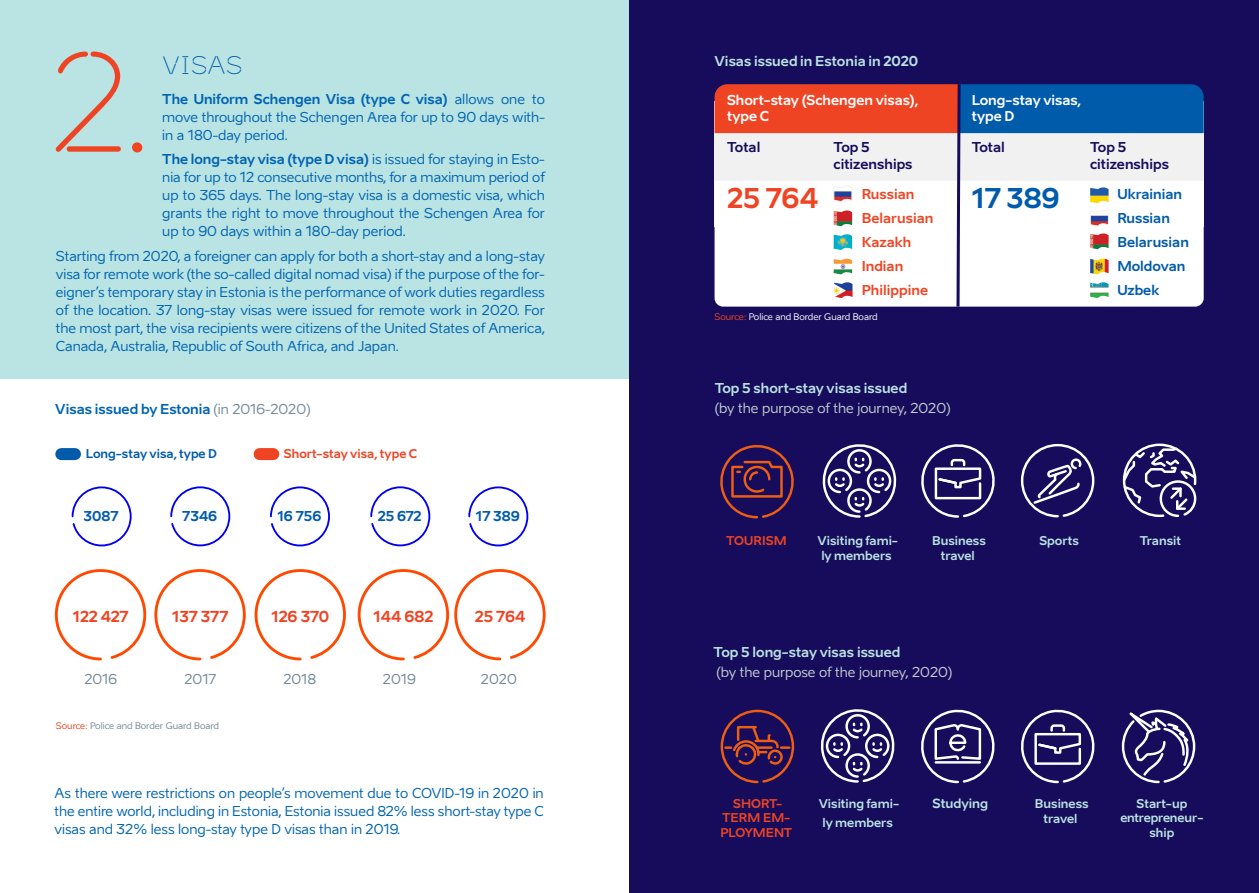
<style>
.page{position:relative;width:1259px;height:893px;background:#fff}
.page>*{position:absolute;margin:0;border:0;box-sizing:border-box;transform-origin:0 0}
.t1{font:133.95px "Aino Headline";color:#ef4423}
.t2{font:700 27px "Aino";color:#ef4423}
.t3{font:700 27px "Aino";color:#005baa}
.t4{font:24px "Aino Headline";letter-spacing:.005em;color:#005baa}
.t5{font:700 15px "Aino";letter-spacing:-.005em;color:#ef4423}
.t6{font:13.5px/18px "Aino";color:#0064b1;text-align:justify}
.t7{font:700 13.5px "Aino";color:#bae3e3}
.t8{font:700 13.5px/24px "Aino";color:#005baa}
.t9{font:13.5px "Aino";color:#c4ced3}
.t10{font:700 13.5px/16.2px "Aino";color:#fff}
.t11{font:700 13.5px/16.2px "Aino";color:#160c5b}
.t12{font:700 13.5px/24px "Aino";color:#ef4423}
.t13{font:700 13.5px "Aino";color:#0064b1}
.t14{font:13.5px "Aino";color:#748a96}
.t15{font:700 12.6px "Aino";color:#bae3e3}
.t16{font:700 12px/14.4px "Aino";color:#bae3e3;text-align:center}
.t17{font:700 12px/14.4px "Aino";color:#ef4423;text-align:center}
.t18{font:700 12px "Aino";color:#005baa}
.t19{font:9px "Aino";color:#748a96}
.t20{font:9px "Aino";color:#fff}
.s1{font-weight:700}
.s2{font-weight:400;color:#748a96}
.s3{color:#ef4423}
</style>
<div class="page">
<div style="left:0;top:0;width:629px;height:378px;background:#bae3e3"></div>
<div style="left:629px;top:0;width:630px;height:893px;background:#160c5b"></div>
<div style="left:61px;top:448px;width:14px;height:12px;background:#005baa"></div>
<div style="left:260px;top:448px;width:13px;height:12px;background:#ef4423"></div>
<svg style="left:71px;top:486px;width:61px;height:61px"></svg>
<svg style="left:54px;top:569px;width:192px;height:92px"></svg>
<svg style="left:254px;top:569px;width:92px;height:92px"></svg>
<svg style="left:357px;top:569px;width:189px;height:92px"></svg>
<svg style="left:170px;top:486px;width:61px;height:61px"></svg>
<svg style="left:270px;top:486px;width:60px;height:61px"></svg>
<svg style="left:370px;top:486px;width:61px;height:61px"></svg>
<svg style="left:468px;top:486px;width:61px;height:61px"></svg>
<svg style="left:720px;top:445px;width:74px;height:74px"></svg>
<svg style="left:822px;top:444px;width:75px;height:74px"></svg>
<svg style="left:921px;top:444px;width:74px;height:74px"></svg>
<svg style="left:1020px;top:443px;width:75px;height:75px"></svg>
<svg style="left:1122px;top:443px;width:75px;height:75px"></svg>
<svg style="left:720px;top:709px;width:75px;height:75px"></svg>
<svg style="left:820px;top:709px;width:75px;height:74px"></svg>
<svg style="left:921px;top:709px;width:74px;height:75px"></svg>
<svg style="left:1021px;top:709px;width:74px;height:75px"></svg>
<svg style="left:1121px;top:709px;width:75px;height:75px"></svg>
<svg style="left:714px;top:84px;width:489px;height:223px;background:#dad1d7"></svg>
<img style="left:1090px;top:233px;width:18px;height:16px">
<img style="left:833px;top:234px;width:19px;height:16px">
<img style="left:833px;top:259px;width:19px;height:15px">
<img style="left:834px;top:282px;width:18px;height:16px">
<img style="left:1090px;top:259px;width:18px;height:15px">
<img style="left:1090px;top:282px;width:18px;height:16px">
<h1 class="t1" style="left:48px;top:17px;width:106px">2.</h1>
<h3 class="t4" style="left:162px;top:50px;width:82px">VISAS</h3>
<p class="t6" style="left:162px;top:90px;width:384px"><span class="s1">The Uniform Schengen Visa (type C visa)</span> allows one to move throughout the Schengen Area for up to 90 days with&shy;in a 180-day period.</p>
<p class="t6" style="left:162px;top:150px;width:384px"><span class="s1">The long-stay visa (type D visa)</span> is issued for staying in Esto&shy;nia for up to 12 consecutive months, for a maximum period of up to 365 days. The long-stay visa is a domestic visa, which grants the right to move throughout the Schengen Area for up to 90 days within a 180-day period.</p>
<p class="t6" style="left:56px;top:247px;width:490px">Starting from 2020, a foreigner can apply for both a short-stay and a long-stay visa for remote work (the so-called digital nomad visa) if the purpose of the for&shy;eigner’s temporary stay in Estonia is the performance of work duties regardless of the location. 37 long-stay visas were issued for remote work in 2020. For the most part, the visa recipients were citizens of the United States of America, Canada, Australia, Republic of South Africa, and Japan.</p>
<p class="t13" style="left:55px;top:400px;width:257px">Visas issued by Estonia <span class="s2">(in 2016-2020)</span></p>
<p class="t18" style="left:86px;top:446px;width:133px">Long-stay visa, type D</p>
<p class="t17" style="left:284px;top:447px;width:135px">Short-stay visa, type C</p>
<p class="t8" style="left:84px;top:504px;width:37px">3087</p>
<p class="t8" style="left:182px;top:504px;width:37px">7346</p>
<p class="t8" style="left:277px;top:504px;width:46px">16 756</p>
<p class="t8" style="left:378px;top:504px;width:45px">25 672</p>
<p class="t8" style="left:476px;top:504px;width:45px">17 389</p>
<p class="t5" style="left:73px;top:606px;width:57px">122 427</p>
<p class="t5" style="left:172px;top:606px;width:58px">137 377</p>
<p class="t5" style="left:271px;top:606px;width:59px">126 370</p>
<p class="t5" style="left:374px;top:606px;width:61px">144 682</p>
<p class="t5" style="left:475px;top:606px;width:52px">25 764</p>
<p class="t14" style="left:84px;top:671px;width:34px">2016</p>
<p class="t14" style="left:184px;top:671px;width:33px">2017</p>
<p class="t14" style="left:283px;top:671px;width:35px">2018</p>
<p class="t14" style="left:383px;top:671px;width:34px">2019</p>
<p class="t14" style="left:481px;top:671px;width:37px">2020</p>
<p class="t19" style="left:56px;top:720px;width:165px"><span class="s3">Source:</span> Police and Border Guard Board</p>
<p class="t6" style="left:55px;top:784px;width:491px">As there were restrictions on people’s movement due to COVID-19 in 2020 in the entire world, including in Estonia, Estonia issued 82% less short-stay type C visas and 32% less long-stay type D visas than in 2019.</p>
<p class="t7" style="left:714px;top:52px;width:205px">Visas issued in Estonia in 2020</p>
<p class="t10" style="left:727px;top:92px;width:192px">Short-stay (Schengen visas), type C</p>
<p class="t11" style="left:727px;top:139px;width:35px">Total</p>
<p class="t12" style="left:861px;top:181px;width:73px">Russian<br>Belarusian<br>Kazakh<br>Indian<br>Philippine</p>
<p class="t11" style="left:833px;top:139px;width:80px">Top 5 citizenships</p>
<h2 class="t2" style="left:727px;top:181px;width:93px">25 764</h2>
<p class="t20" style="left:714px;top:312px;width:165px"><span class="s3">Source:</span> Police and Border Guard Board</p>
<p class="t10" style="left:971px;top:92px;width:111px">Long-stay visas, type D</p>
<p class="t11" style="left:971px;top:139px;width:35px">Total</p>
<h2 class="t3" style="left:971px;top:181px;width:89px">17 389</h2>
<p class="t11" style="left:1090px;top:139px;width:80px">Top 5 citizenships</p>
<p class="t8" style="left:1117px;top:181px;width:73px">Ukrainian<br>Russian<br>Belarusian<br>Moldovan<br>Uzbek</p>
<p class="t7" style="left:714px;top:379px;width:194px">Top 5 short-stay visas issued</p>
<p class="t9" style="left:714px;top:400px;width:238px">(by the purpose of the journey, 2020)</p>
<p class="t17" style="left:726px;top:533px;width:62px">TOURISM</p>
<p class="t16" style="left:817px;top:533px;width:82px">Visiting fami&shy;ly members</p>
<p class="t16" style="left:932px;top:533px;width:55px">Business travel</p>
<p class="t16" style="left:1039px;top:533px;width:41px">Sports</p>
<p class="t16" style="left:1139px;top:533px;width:43px">Transit</p>
<p class="t7" style="left:713px;top:643px;width:188px">Top 5 long-stay visas issued</p>
<p class="t9" style="left:716px;top:664px;width:238px">(by the purpose of the journey, 2020)</p>
<p class="t17" style="left:720px;top:796px;width:73px">SHORT-<br>TERM EM-<br>PLOYMENT</p>
<p class="t16" style="left:818px;top:794px;width:82px;line-height:18.8px">Visiting fami&shy;ly members</p>
<p class="t15" style="left:932px;top:796px;width:57px">Studying</p>
<p class="t16" style="left:1035px;top:796px;width:55px;line-height:15.5px">Business travel</p>
<p class="t16" style="left:1120px;top:796px;width:85px">Start-up entrepreneur&shy;ship</p>
</div>
